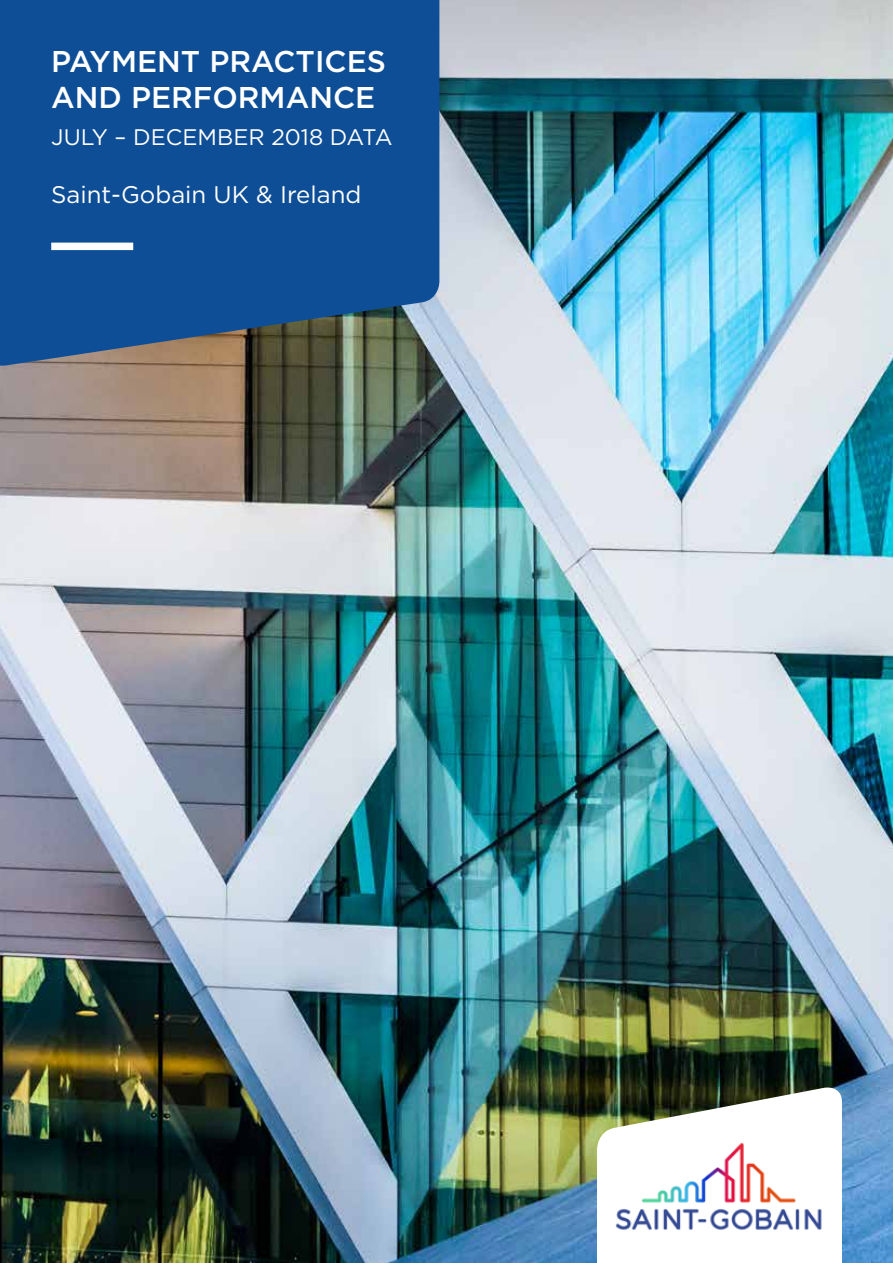
<style>
.page{position:relative;width:893px;height:1263px;background:#fff}
.page>*{position:absolute;margin:0;border:0;box-sizing:border-box;transform-origin:0 0}
.t1{font:500 30px/36px "Gotham";color:#fff}
.t2{font:24px "Gotham";color:#fff}
.t3{font:22.5px "Gotham";color:#fff}
</style>
<div class="page">
<img style="left:0;top:0;width:893px;height:1263px">
<svg style="left:597px;top:1084px;width:245px;height:128px"></svg>
<div style="left:597px;top:1212px;width:245px;height:51px;background:#fff"></div>
<img style="left:613px;top:1140px;width:210px;height:90px">
<svg style="left:0;top:0;width:439px;height:368px;background:#185190"></svg>
<div style="left:51px;top:243px;width:82px;height:7px;background:#fff"></div>
<p class="t1" style="left:51px;top:43px;width:336px">PAYMENT PRACTICES<br>AND PERFORMANCE</p>
<p class="t3" style="left:51px;top:123px;width:343px">JULY – DECEMBER 2018 DATA</p>
<p class="t2" style="left:51px;top:179px;width:312px">Saint-Gobain UK &amp; Ireland</p>
</div>
